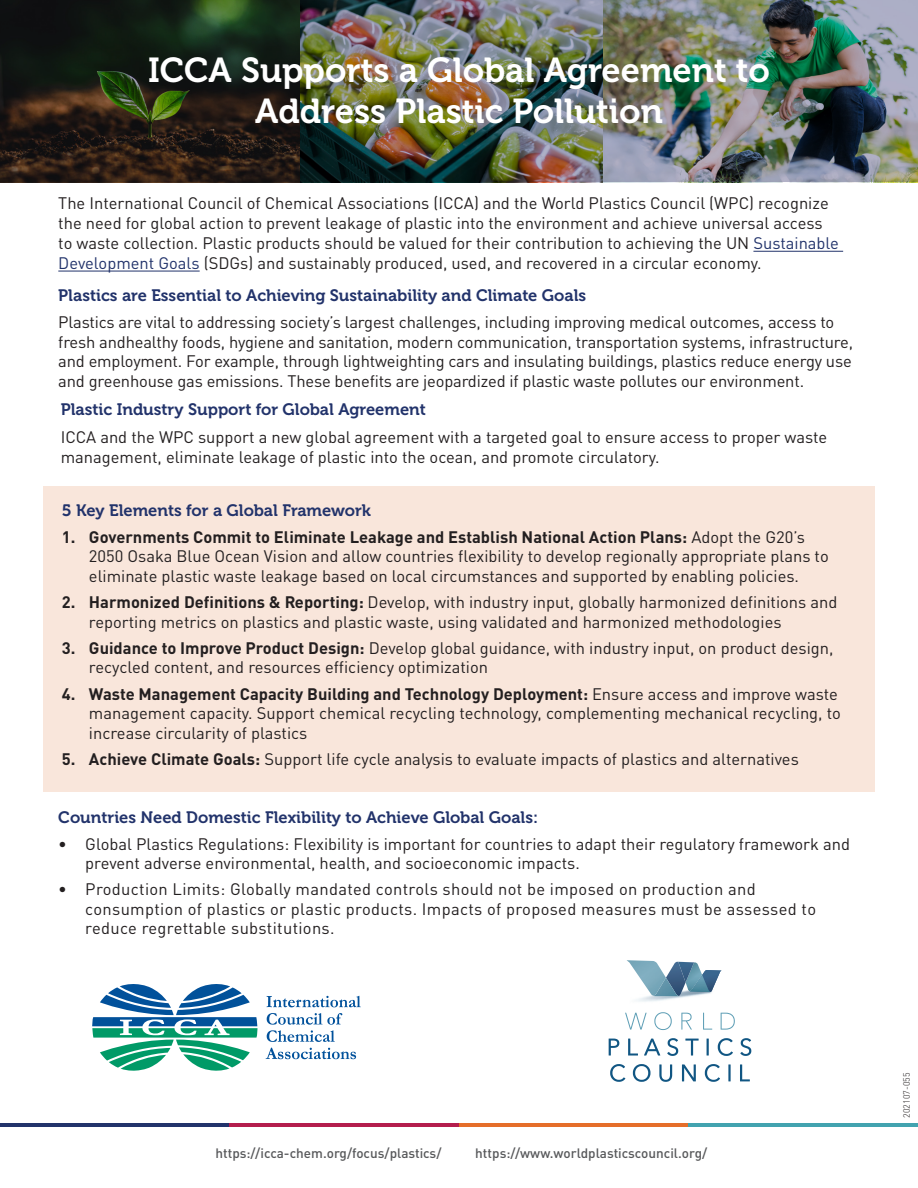
<style>
.page{position:relative;width:918px;height:1188px;background:#fff}
.page>*{position:absolute;margin:0;border:0;box-sizing:border-box;transform-origin:0 0}
.Heading1_White{font:34.5px "Museo 700";color:#fff}
.t1{font:16.5px/19.5px "DINOT";color:#231f20}
.t2{font:16.5px/19.5px "DINOT";letter-spacing:.02em;color:#231f20}
.Sub_Heading{font:16.5px "Museo 700";color:#22336b}
.t3{font:500 13.5px "DINOT";color:#57585a}
.t4{font:300 9px "DINOT";color:#231f20}
.s1{color:#22336b}
.s2{font-weight:700}
</style>
<div class="page">
<img style="left:0;top:0;width:918px;height:182px">
<div style="left:43px;top:486px;width:832px;height:306px;background:#f9e6db"></div>
<hr style="left:753px;top:251px;width:90px;height:1px;background:#22336b">
<hr style="left:58px;top:271px;width:142px;height:1px;background:#22336b">
<hr style="left:0;top:1123px;width:230px;height:4px;background:#22336b">
<hr style="left:459px;top:1123px;width:229px;height:4px;background:#e56e2a">
<hr style="left:230px;top:1123px;width:229px;height:4px;background:#b41d4d">
<hr style="left:688px;top:1123px;width:230px;height:4px;background:#42a3af">
<svg style="left:267px;top:996px;width:94px;height:11px"></svg>
<svg style="left:267px;top:1013px;width:75px;height:29px"></svg>
<svg style="left:266px;top:1048px;width:90px;height:11px"></svg>
<svg style="left:92px;top:984px;width:166px;height:87px"></svg>
<img style="left:608px;top:961px;width:144px;height:95px">
<img style="left:710px;top:970px;width:12px;height:22px">
<img style="left:695px;top:962px;width:15px;height:13px">
<img style="left:695px;top:975px;width:16px;height:17px">
<img style="left:679px;top:982px;width:16px;height:14px">
<img style="left:679px;top:962px;width:16px;height:20px">
<img style="left:627px;top:960px;width:52px;height:36px">
<img style="left:653px;top:978px;width:26px;height:18px">
<svg style="left:625px;top:1013px;width:22px;height:17px"></svg>
<svg style="left:654px;top:1012px;width:18px;height:18px"></svg>
<svg style="left:681px;top:1013px;width:11px;height:17px"></svg>
<svg style="left:703px;top:1013px;width:9px;height:17px"></svg>
<svg style="left:721px;top:1013px;width:14px;height:17px"></svg>
<svg style="left:609px;top:1039px;width:10px;height:17px"></svg>
<svg style="left:628px;top:1039px;width:10px;height:17px"></svg>
<svg style="left:644px;top:1039px;width:16px;height:17px"></svg>
<svg style="left:667px;top:1038px;width:11px;height:18px"></svg>
<svg style="left:685px;top:1039px;width:14px;height:17px"></svg>
<svg style="left:707px;top:1039px;width:2px;height:17px"></svg>
<svg style="left:718px;top:1038px;width:15px;height:18px"></svg>
<svg style="left:740px;top:1038px;width:11px;height:18px"></svg>
<svg style="left:610px;top:1064px;width:15px;height:18px"></svg>
<svg style="left:633px;top:1064px;width:18px;height:18px"></svg>
<svg style="left:659px;top:1064px;width:13px;height:18px"></svg>
<svg style="left:682px;top:1064px;width:14px;height:17px"></svg>
<svg style="left:705px;top:1064px;width:15px;height:18px"></svg>
<hr style="left:728px;top:1064px;width:3px;height:17px;background:#115683">
<svg style="left:740px;top:1064px;width:10px;height:17px"></svg>
<p class="Heading1_White" style="left:148px;top:51px;width:623px">ICCA Supports a Global Agreement to</p>
<p class="Heading1_White" style="left:255px;top:92px;width:409px">Address Plastic Pollution</p>
<p class="t1" style="left:58px;top:193px;width:782px">The International Council of Chemical Associations (ICCA) and the World Plastics Council (WPC) recognize the need for global action to prevent leakage of plastic into the environment and achieve universal access to waste collection. Plastic products should be valued for their contribution to achieving the UN <span class="s1">Sustainable Development Goals</span> (SDGs) and sustainably produced, used, and recovered in a circular economy.</p>
<p class="Sub_Heading" style="left:58px;top:286px;width:529px">Plastics are Essential to Achieving Sustainability and Climate Goals</p>
<p class="t1" style="left:58px;top:312px;width:796px">Plastics are vital to addressing society’s largest challenges, including improving medical outcomes, access to fresh andhealthy foods, hygiene and sanitation, modern communication, transportation systems, infrastructure, and employment. For example, through lightweighting cars and insulating buildings, plastics reduce energy use and greenhouse gas emissions. These benefits are jeopardized if plastic waste pollutes our environment.</p>
<p class="Sub_Heading" style="left:61px;top:400px;width:367px">Plastic Industry Support for Global Agreement</p>
<p class="t1" style="left:61px;top:427px;width:768px">ICCA and the WPC support a new global agreement with a targeted goal to ensure access to proper waste management, eliminate leakage of plastic into the ocean, and promote circulatory.</p>
<p class="Sub_Heading" style="left:62px;top:501px;width:311px">5 Key Elements for a Global Framework</p>
<p class="t1" style="left:89px;top:527px;width:741px;text-indent:-27px"><span class="s2">1. Governments Commit to Eliminate Leakage and Establish National Action Plans:</span> Adopt the G20’s<br>2050 Osaka Blue Ocean Vision and allow countries flexibility to develop regionally appropriate plans to eliminate plastic waste leakage based on local circumstances and supported by enabling policies.</p>
<p class="t1" style="left:89px;top:592px;width:750px;text-indent:-27px"><span class="s2">2. Harmonized Definitions &amp; Reporting:</span> Develop, with industry input, globally harmonized definitions and reporting metrics on plastics and plastic waste, using validated and harmonized methodologies</p>
<p class="t1" style="left:89px;top:638px;width:746px;text-indent:-27px"><span class="s2">3. Guidance to Improve Product Design:</span> Develop global guidance, with industry input, on product design, recycled content, and resources efficiency optimization</p>
<p class="t1" style="left:89px;top:684px;width:753px;text-indent:-27px"><span class="s2">4. Waste Management Capacity Building and Technology Deployment:</span> Ensure access and improve waste management capacity. Support chemical recycling technology, complementing mechanical recycling, to increase circularity of plastics</p>
<p class="t1" style="left:62px;top:749px;width:738px"><span class="s2">5. Achieve Climate Goals:</span> Support life cycle analysis to evaluate impacts of plastics and alternatives</p>
<p class="Sub_Heading" style="left:58px;top:809px;width:481px">Countries Need Domestic Flexibility to Achieve Global Goals:</p>
<p class="t1" style="left:85px;top:834px;width:766px;text-indent:-27px">• Global Plastics Regulations: Flexibility is important for countries to adapt their regulatory framework and prevent adverse environmental, health, and socioeconomic impacts.</p>
<p class="t2" style="left:85px;top:879px;width:732px;text-indent:-27px">• Production Limits: Globally mandated controls should not be imposed on production and consumption of plastics or plastic products. Impacts of proposed measures must be assessed to reduce regrettable substitutions.</p>
<p class="t3" style="left:215px;top:1145px;width:228px">https://icca-chem.org/focus/plastics/</p>
<p class="t3" style="left:475px;top:1145px;width:233px">https://www.worldplasticscouncil.org/</p>
<p class="t4" style="left:901px;top:1118px;width:47px;rotate:-90deg">202107-055</p>
</div>
